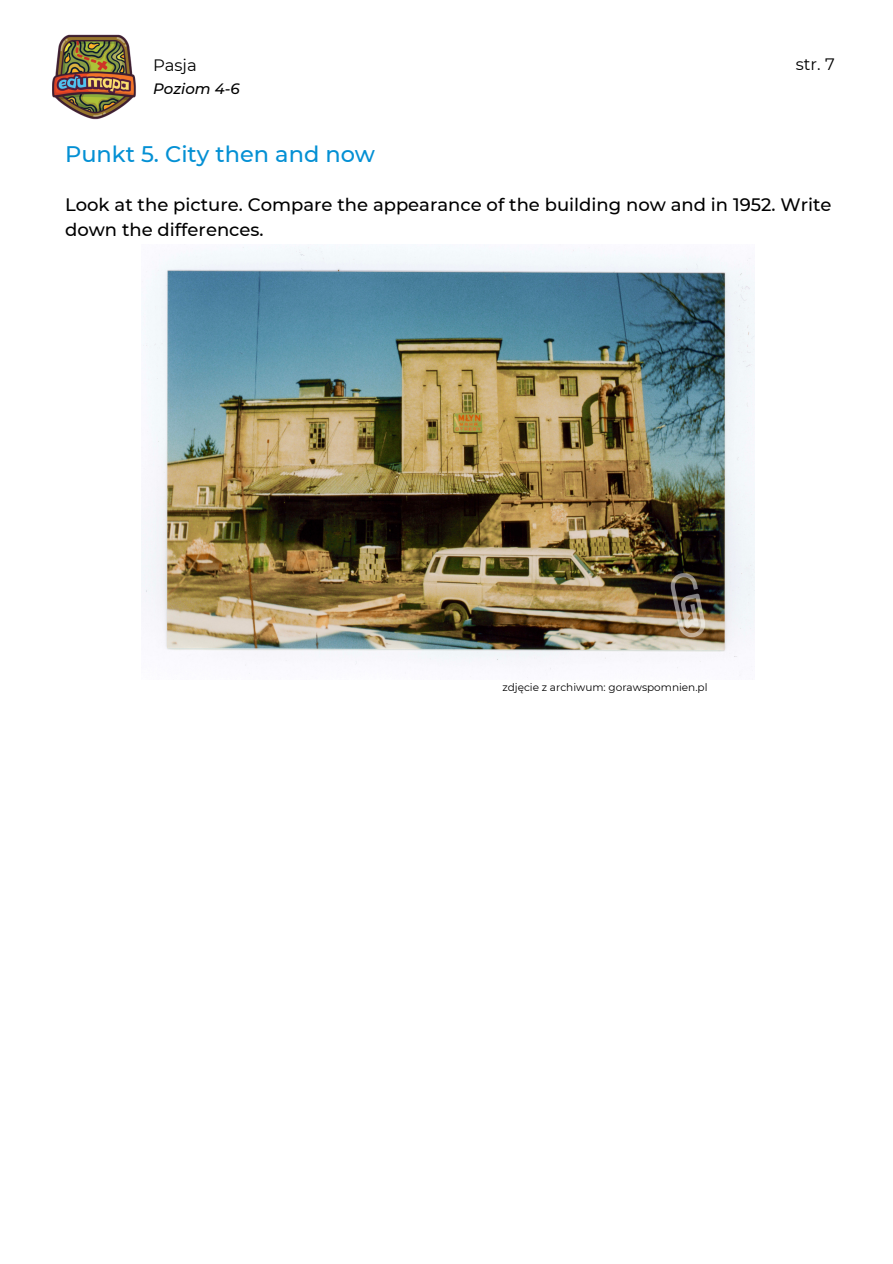
<style>
.page{position:relative;width:893px;height:1264px;background:#fff}
.page>*{position:absolute;margin:0;border:0;box-sizing:border-box;transform-origin:0 0}
.t1{font:500 22.5px "Montserrat";color:#0490d4}
.t2{font:500 18px/24.8px "Montserrat";color:#000}
.t3{font:16.5px "Montserrat";color:#000}
.t4{font:italic 500 15px "Montserrat";color:#000}
.t5{font:10.5px "Montserrat";color:#000}
</style>
<div class="page">
<img style="left:142px;top:244px;width:612px;height:434px">
<img style="left:52px;top:34px;width:84px;height:86px">
<p class="t3" style="left:153px;top:55px;width:45px">Pasja</p>
<p class="t4" style="left:153px;top:79px;width:88px">Poziom 4-6</p>
<p class="t3" style="left:795px;top:54px;width:40px">str. 7</p>
<p class="t1" style="left:65px;top:140px;width:311px">Punkt 5. City then and now</p>
<p class="t2" style="left:65px;top:193px;width:767px">Look at the picture. Compare the appearance of the building now and in 1952. Write down the differences.</p>
<p class="t5" style="left:502px;top:680px;width:207px">zdjęcie z archiwum: gorawspomnien.pl</p>
</div>
